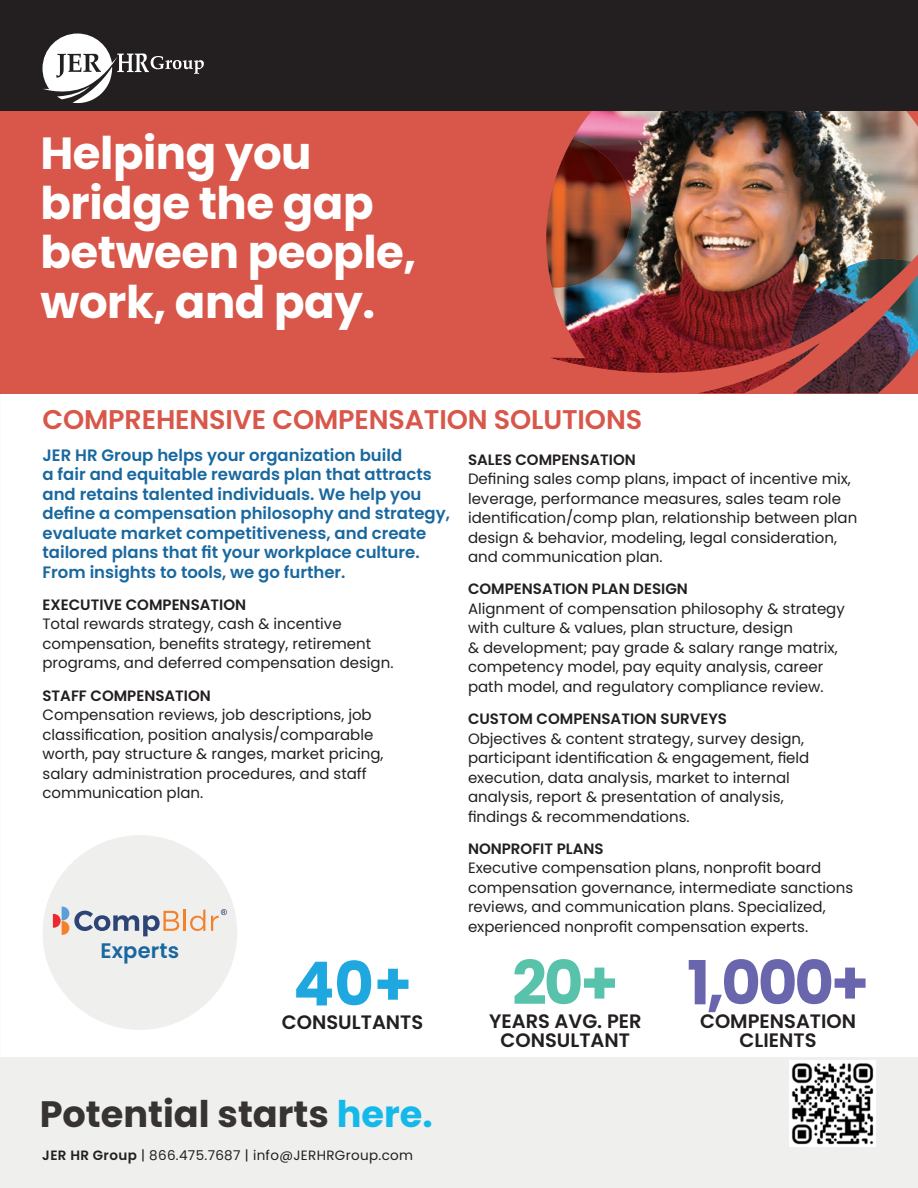
<style>
.page{position:relative;width:918px;height:1188px;background:#fff}
.page>*{position:absolute;margin:0;border:0;box-sizing:border-box;transform-origin:0 0}
.t1{font:700 60.75px "Poppins";color:#6966ad}
.t2{font:700 60.75px "Poppins";color:#1fa8e0}
.t3{font:700 60.75px "Poppins";color:#58c2ab}
.t4{font:700 45px/49.5px "Poppins";letter-spacing:-.01em;color:#fff}
.t5{font:700 36.75px "Poppins";color:#363332}
.t6{font:600 27px "Poppins";letter-spacing:-.005em;color:#d8574a}
.t7{font:600 21px "Poppins";letter-spacing:.01em;color:#18689f}
.t8{font:600 19.5px/19.5px "Poppins";color:#231f20;text-align:center}
.t9{font:600 16.5px/19.5px "Poppins";color:#18689f}
.t10{font:15px/19.5px "Poppins";color:#231f20}
.t11{font:600 15px "Poppins";color:#231f20}
.t12{font:13.5px "Poppins";letter-spacing:.025em;color:#231f20}
.s1{color:#14b8e9}
.s2{font-weight:600}
</style>
<div class="page">
<div style="left:0;top:1057px;width:918px;height:131px;background:#efefee"></div>
<div style="left:0;top:110px;width:918px;height:283px;background:#d8574a"></div>
<img style="left:550px;top:111px;width:328px;height:268px">
<img style="left:794px;top:302px;width:73px;height:24px">
<img style="left:907px;top:261px;width:11px;height:103px">
<img style="left:797px;top:326px;width:109px;height:67px">
<img style="left:798px;top:393px;width:80px;height:1px">
<img style="left:548px;top:139px;width:83px;height:75px">
<img style="left:546px;top:213px;width:2px;height:32px">
<div style="left:43px;top:835px;width:194px;height:195px;background:#efefee;border-radius:50%"></div>
<div style="left:0;top:0;width:918px;height:111px;background:#231f20"></div>
<svg style="left:43px;top:34px;width:161px;height:69px"></svg>
<img style="left:790px;top:1061px;width:85px;height:85px">
<hr style="left:184px;top:910px;width:2px;height:21px;background:#f48028">
<svg style="left:190px;top:910px;width:15px;height:21px"></svg>
<svg style="left:53px;top:907px;width:126px;height:29px"></svg>
<svg style="left:211px;top:909px;width:16px;height:22px"></svg>
<h2 class="t4" style="left:40px;top:129px;width:377px">Helping you bridge the gap between people, work, and pay.</h2>
<h3 class="t6" style="left:43px;top:404px;width:601px">COMPREHENSIVE COMPENSATION SOLUTIONS</h3>
<p class="t9" style="left:43px;top:445px;width:409px">JER HR Group helps your organization build<br>a fair and equitable rewards plan that attracts and retains talented individuals. We help you define a compensation philosophy and strategy, evaluate market competitiveness, and create tailored plans that fit your workplace culture.<br>From insights to tools, we go further.</p>
<p class="t11" style="left:43px;top:596px;width:205px">EXECUTIVE COMPENSATION</p>
<p class="t10" style="left:43px;top:614px;width:353px">Total rewards strategy, cash &amp; incentive compensation, benefits strategy, retirement programs, and deferred compensation design.</p>
<p class="t11" style="left:43px;top:687px;width:170px">STAFF COMPENSATION</p>
<p class="t10" style="left:43px;top:705px;width:343px">Compensation reviews, job descriptions, job classification, position analysis/comparable worth, pay structure &amp; ranges, market pricing, salary administration procedures, and staff communication plan.</p>
<p class="t11" style="left:468px;top:451px;width:169px">SALES COMPENSATION</p>
<p class="t10" style="left:468px;top:469px;width:391px">Defining sales comp plans, impact of incentive mix, leverage, performance measures, sales team role identification/comp plan, relationship between plan design &amp; behavior, modeling, legal consideration, and communication plan.</p>
<p class="t11" style="left:468px;top:580px;width:221px">COMPENSATION PLAN DESIGN</p>
<p class="t10" style="left:468px;top:599px;width:378px">Alignment of compensation philosophy &amp; strategy with culture &amp; values, plan structure, design<br>&amp; development; pay grade &amp; salary range matrix, competency model, pay equity analysis, career path model, and regulatory compliance review.</p>
<p class="t11" style="left:468px;top:710px;width:261px">CUSTOM COMPENSATION SURVEYS</p>
<p class="t10" style="left:468px;top:729px;width:343px">Objectives &amp; content strategy, survey design, participant identification &amp; engagement, field execution, data analysis, market to internal analysis, report &amp; presentation of analysis, findings &amp; recommendations.</p>
<p class="t11" style="left:468px;top:840px;width:137px">NONPROFIT PLANS</p>
<p class="t10" style="left:468px;top:859px;width:387px">Executive compensation plans, nonprofit board compensation governance, intermediate sanctions reviews, and communication plans. Specialized, experienced nonprofit compensation experts.</p>
<h3 class="t7" style="left:100px;top:938px;width:81px">Experts</h3>
<h1 class="t2" style="left:293px;top:949px;width:120px">40+</h1>
<h3 class="t8" style="left:282px;top:1013px;width:143px">CONSULTANTS</h3>
<h3 class="t5" style="left:40px;top:1092px;width:395px">Potential starts <span class="s1">here.</span></h3>
<p class="t12" style="left:42px;top:1147px;width:372px"><span class="s2">JER HR Group</span> | 866.475.7687 | info@JERHRGroup.com</p>
<h1 class="t3" style="left:512px;top:948px;width:108px">20+</h1>
<h3 class="t8" style="left:489px;top:1012px;width:154px">YEARS AVG. PER<br>CONSULTANT</h3>
<h1 class="t1" style="left:687px;top:948px;width:184px">1,000+</h1>
<h3 class="t8" style="left:700px;top:1012px;width:158px">COMPENSATION<br>CLIENTS</h3>
</div>
